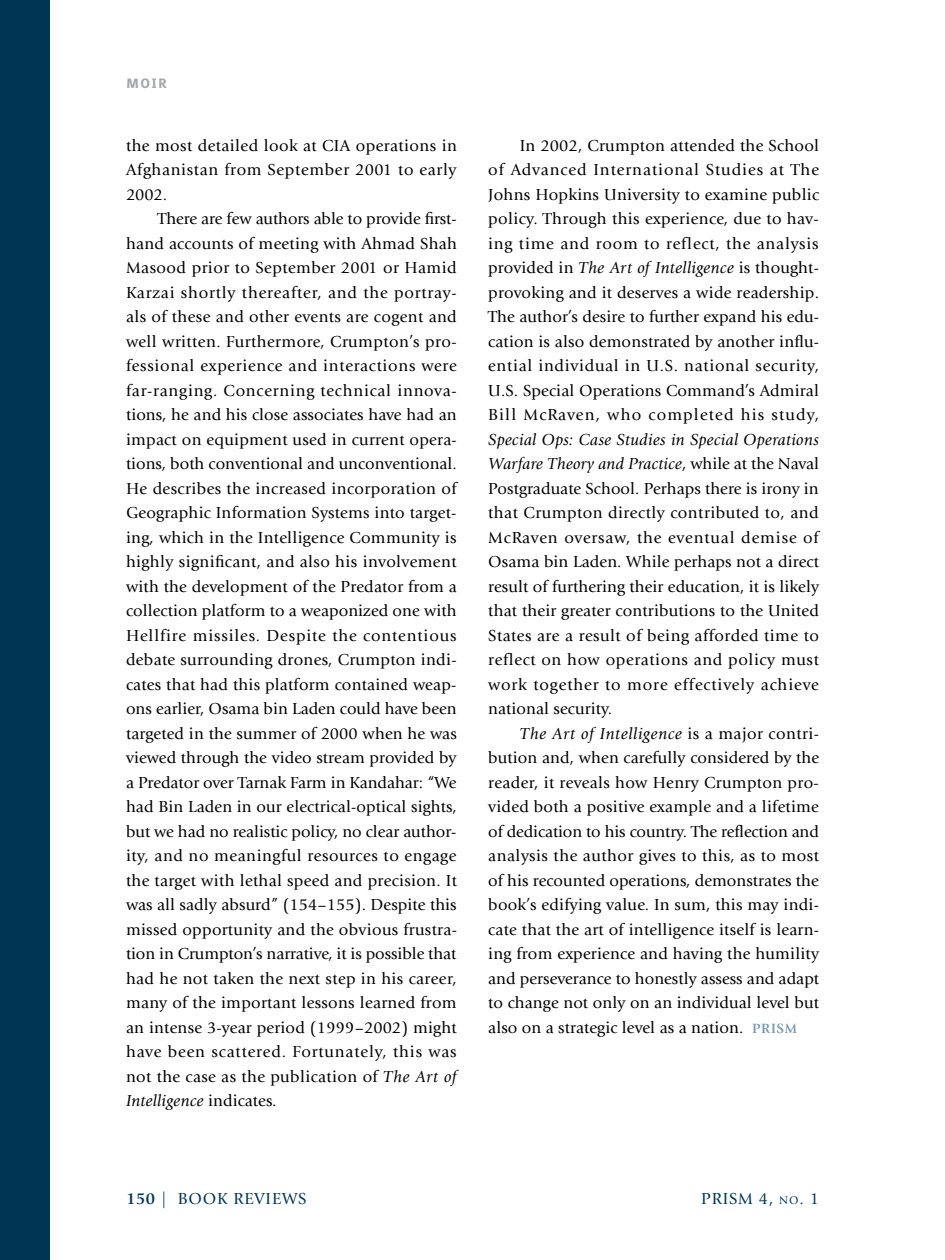
<style>
.page{position:relative;width:945px;height:1260px;background:#fff}
.page>*{position:absolute;margin:0;border:0;box-sizing:border-box;transform-origin:0 0}
.t1{font:700 17.5px "Surface";color:#a7a9ac}
.t2{font:16.62px/24.5px "Giovanni Std";letter-spacing:.025em;color:#000;text-align:justify}
.t3{font:16.62px "Giovanni Std";letter-spacing:.05em;color:#003653}
.s1{font-style:italic}
.s2{font-weight:700;font-size:14px;color:#7899b1}
.s3{font-weight:700}
.s4{font-size:11.72px}
.s5{font-style:inherit}
</style>
<div class="page">
<div style="left:0;top:0;width:49px;height:1260px;background:#003653"></div>
<p class="t1" style="left:126px;top:76px;width:11px">moi</p>
<p class="t1" style="left:158px;top:76px;width:10px">r</p>
<p class="t2" style="left:126px;top:133px;width:332px">the most detailed look at CIA operations in Afghanistan from September 2001 to early 2002.</p>
<p class="t2" style="left:126px;top:207px;width:333px;text-indent:32px">There are few authors able to provide first&shy;hand accounts of meeting with Ahmad Shah Masood prior to September 2001 or Hamid Karzai shortly thereafter, and the portray&shy;als of these and other events are cogent and well written. Furthermore, Crumpton’s pro&shy;fessional experience and interactions were far-ranging. Concerning technical innova&shy;tions, he and his close associates have had an impact on equipment used in current opera&shy;tions, both conventional and unconventional.<br>He describes the increased incorporation of Geographic Information Systems into target&shy;ing, which in the Intelligence Community is highly significant, and also his involvement with the development of the Predator from a collection platform to a weaponized one with Hellfire missiles. Despite the contentious debate surrounding drones, Crumpton indi&shy;cates that had this platform contained weap&shy;ons earlier, Osama bin Laden could have been targeted in the summer of 2000 when he was viewed through the video stream provided by a Predator over Tarnak Farm in Kandahar: “We had Bin Laden in our electrical-optical sights, but we had no realistic policy, no clear author&shy;ity, and no meaningful resources to engage the target with lethal speed and precision. It was all sadly absurd” (154–155). Despite this missed opportunity and the obvious frustra&shy;tion in Crumpton’s narrative, it is possible that had he not taken the next step in his career, many of the important lessons learned from an intense 3-year period (1999–2002) might have been scattered. Fortunately, this was not the case as the publication of <span class="s1">The Art of Intelligence</span> indicates.</p>
<p class="t2" style="left:488px;top:133px;width:332px;text-indent:32px">In 2002, Crumpton attended the School of Advanced International Studies at The Johns Hopkins University to examine public policy. Through this experience, due to hav&shy;ing time and room to reflect, the analysis provided in <span class="s1">The Art of Intelligence</span> is thought&shy;provoking and it deserves a wide readership.<br>The author’s desire to further expand his edu&shy;cation is also demonstrated by another influ&shy;ential individual in U.S. national security, U.S. Special Operations Command’s Admiral Bill McRaven, who completed his study,</p>
<p class="t2" style="left:488px;top:427px;width:332px"><span class="s1">Special Ops: Case Studies in Special Operations Warfare Theory and Practice</span>, while at the Naval Postgraduate School. Perhaps there is irony in that Crumpton directly contributed to, and McRaven oversaw, the eventual demise of Osama bin Laden. While perhaps not a direct result of furthering their education, it is likely that their greater contributions to the United States are a result of being afforded time to reflect on how operations and policy must work together to more effectively achieve national security.</p>
<p class="t2" style="left:488px;top:721px;width:333px;text-indent:32px"><span class="s1">The Art of Intelligence</span> is a major contri&shy;bution and, when carefully considered by the reader, it reveals how Henry Crumpton pro&shy;vided both a positive example and a lifetime of dedication to his country. The reflection and analysis the author gives to this, as to most of his recounted operations, demonstrates the book’s edifying value. In sum, this may indi&shy;cate that the art of intelligence itself is learn&shy;ing from experience and having the humility and perseverance to honestly assess and adapt to change not only on an individual level but also on a strategic level as a nation. <span class="s2">PRISM</span></p>
<p class="t3" style="left:126px;top:1189px;width:66px"><span class="s3">150</span> | book</p>
<p class="t3" style="left:234px;top:1189px;width:59px">revi ews</p>
<p class="t3" style="left:701px;top:1189px;width:119px">PRISM 4, <span class="s4">no</span><span class="s5">.</span> 1</p>
</div>
